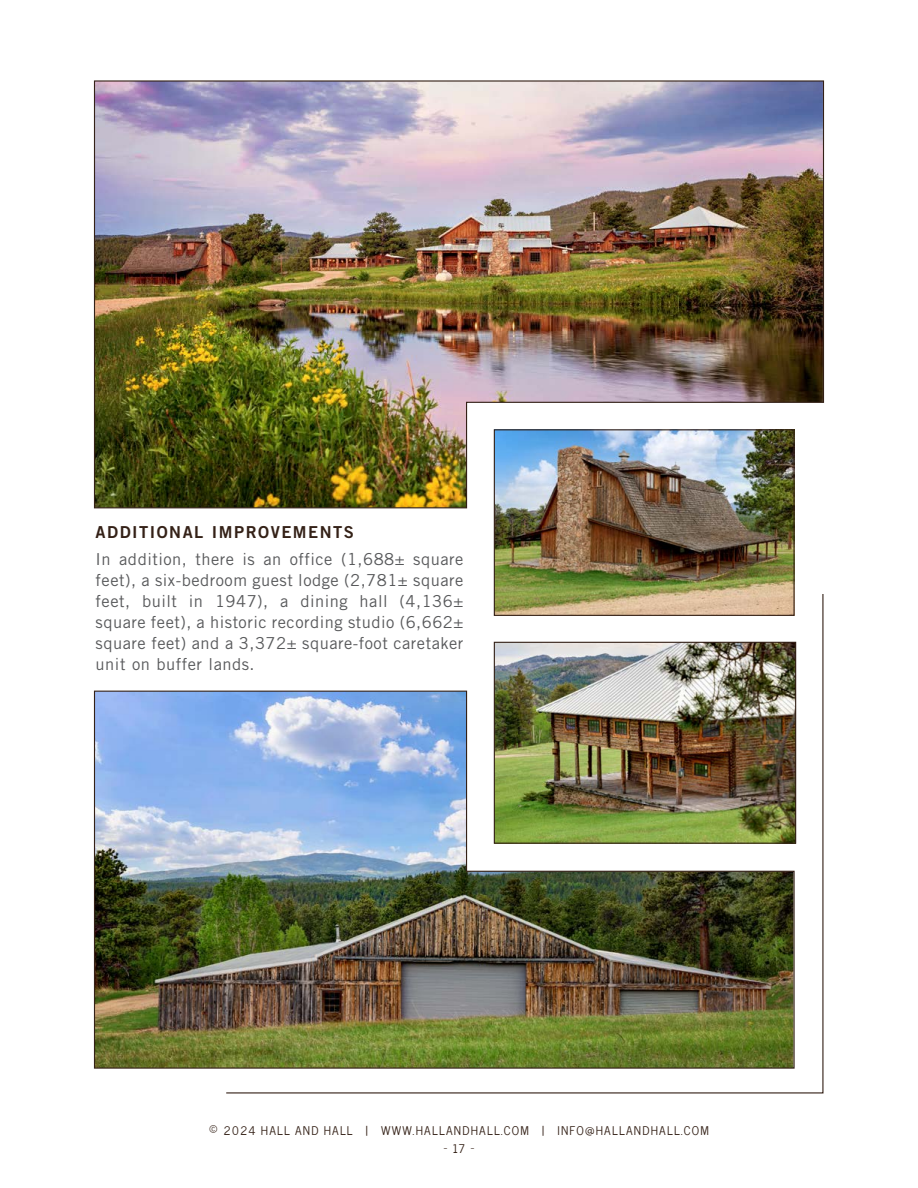
<style>
.page{position:relative;width:918px;height:1188px;background:#fff}
.page>*{position:absolute;margin:0;border:0;box-sizing:border-box;transform-origin:0 0}
.t1{font:16.5px/21px "Trade Gothic LT Std";letter-spacing:.03em;color:#58595b;text-align:justify}
.t2{font:16.5px "Trade Gothic LT Std Bd 2";letter-spacing:.09em;color:#342117}
.t3{font:12px "News Cycle";letter-spacing:.1em;color:#342117}
.s1{font-size:16.5px}
</style>
<div class="page">
<img style="left:496px;top:509px;width:297px;height:84px">
<svg style="left:226px;top:593px;width:598px;height:501px"></svg>
<img style="left:93px;top:80px;width:732px;height:429px">
<img style="left:93px;top:690px;width:702px;height:379px">
<p class="t2" style="left:96px;top:521px;width:260px">ADDITIONAL IMPROVEMENTS</p>
<p class="t1" style="left:96px;top:549px;width:369px">In addition, there is an office (1,688± square feet), a six-bedroom guest lodge (2,781± square feet, built in 1947), a dining hall (4,136± square feet), a historic recording studio (6,662± square feet) and a 3,372± square-foot caretaker unit on buffer lands.</p>
<p class="t3" style="left:209px;top:1120px;width:502px"><span class="s1">©</span> 2024 HALL AND HALL | WWW.HALLANDHALL.COM | INFO@HALLANDHALL.COM</p>
<p class="t3" style="left:444px;top:1138px;width:31px">— 17 –</p>
</div>
